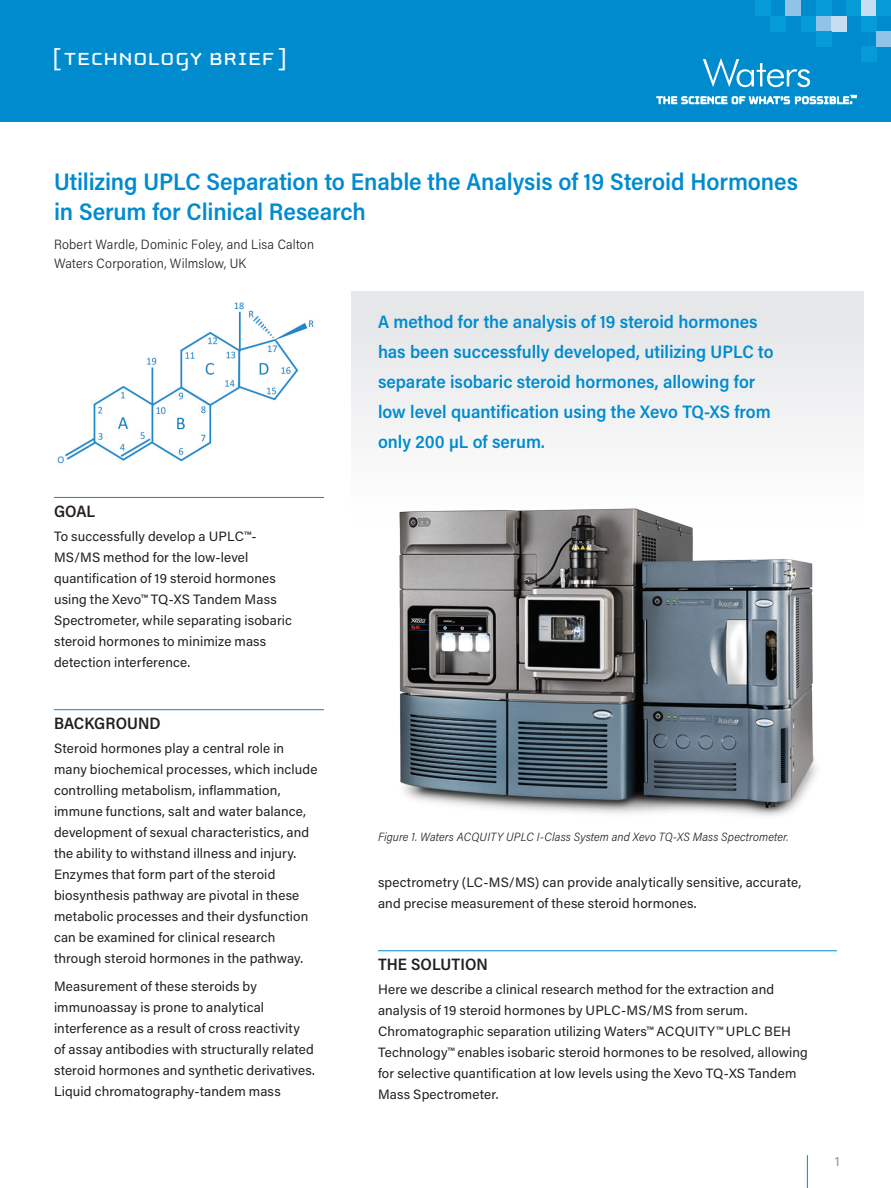
<style>
.page{position:relative;width:891px;height:1188px;background:#fff}
.page>*{position:absolute;margin:0;border:0;box-sizing:border-box;transform-origin:0 0}
.t1{font:25.5px "Cholla Unicase";letter-spacing:.02em;color:#fff;scale:1.1 1}
.t2{font:600 24px/30px "Acumin Pro Semi Cond";letter-spacing:-.005em;color:#008bcf}
.t3{font:600 18px/30px "Acumin Pro Semi Cond";color:#008bcf}
.t4{font:600 16.5px "Acumin Pro Semi Cond";letter-spacing:.005em;color:#231f20}
.t5{font:13.5px/21px "Acumin Pro";letter-spacing:.01em;color:#231f20}
.t6{font:300 13.5px/19.5px "Acumin Pro Semi Cond";letter-spacing:.015em;color:#231f20}
.t7{font:13.5px "Acumin Pro";color:#939598}
.t8{font:italic 300 12px "Acumin Pro Semi Cond";letter-spacing:.01em;color:#231f20}
</style>
<div class="page">
<div style="left:351px;top:291px;width:513px;height:236px;background:#efeff1"></div>
<div style="left:0;top:0;width:891px;height:122px;background:#008bcf"></div>
<div style="left:755px;top:0;width:15px;height:16px;background:#059bd7"></div>
<div style="left:861px;top:47px;width:15px;height:15px;background:#059bd7"></div>
<div style="left:770px;top:16px;width:16px;height:15px;background:#059bd7"></div>
<div style="left:786px;top:0;width:15px;height:16px;background:#90c3e8"></div>
<div style="left:801px;top:16px;width:15px;height:15px;background:#059bd7"></div>
<div style="left:816px;top:16px;width:16px;height:15px;background:#90c3e8"></div>
<div style="left:832px;top:16px;width:15px;height:15px;background:#c5def2"></div>
<div style="left:816px;top:0;width:16px;height:16px;background:#059bd7"></div>
<div style="left:816px;top:31px;width:16px;height:16px;background:#059bd7"></div>
<div style="left:861px;top:0;width:15px;height:16px;background:#c5def2"></div>
<div style="left:847px;top:0;width:14px;height:16px;background:#059bd7"></div>
<div style="left:876px;top:0;width:15px;height:16px;background:#059bd7"></div>
<div style="left:861px;top:16px;width:15px;height:15px;background:#059bd7"></div>
<div style="left:876px;top:31px;width:15px;height:16px;background:#90c3e8"></div>
<svg style="left:657px;top:95px;width:199px;height:9px"></svg>
<svg style="left:703px;top:58px;width:107px;height:29px"></svg>
<hr style="left:807px;top:1155px;width:1px;height:33px;background:#008bcf">
<img style="left:57px;top:302px;width:257px;height:162px">
<hr style="left:54px;top:497px;width:270px;height:1px;background:#008bcf">
<hr style="left:54px;top:709px;width:270px;height:1px;background:#008bcf">
<hr style="left:378px;top:950px;width:459px;height:1px;background:#008bcf">
<img style="left:379px;top:488px;width:454px;height:328px">
<h1 class="t1" style="left:52px;top:46px;width:215px">[ TECHNOLOGY BRIEF ]</h1>
<h2 class="t2" style="left:54px;top:165px;width:745px">Utilizing UPLC Separation to Enable the Analysis of 19 Steroid Hormones in Serum for Clinical Research</h2>
<p class="t6" style="left:54px;top:234px;width:262px">Robert Wardle, Dominic Foley, and Lisa Calton<br>Waters Corporation, Wilmslow, UK</p>
<p class="t4" style="left:54px;top:499px;width:43px">GOAL</p>
<p class="t5" style="left:54px;top:525px;width:240px">To successfully develop a UPLC™- MS/MS method for the low-level quantification of 19 steroid hormones using the Xevo™ TQ-XS Tandem Mass Spectrometer, while separating isobaric steroid hormones to minimize mass detection interference.</p>
<p class="t4" style="left:54px;top:712px;width:108px">BACKGROUND</p>
<p class="t5" style="left:54px;top:737px;width:265px">Steroid hormones play a central role in many biochemical processes, which include controlling metabolism, inflammation, immune functions, salt and water balance, development of sexual characteristics, and the ability to withstand illness and injury.<br>Enzymes that form part of the steroid biosynthesis pathway are pivotal in these metabolic processes and their dysfunction can be examined for clinical research through steroid hormones in the pathway.</p>
<p class="t5" style="left:54px;top:976px;width:263px">Measurement of these steroids by immunoassay is prone to analytical interference as a result of cross reactivity<br>of assay antibodies with structurally related steroid hormones and synthetic derivatives.<br>Liquid chromatography-tandem mass</p>
<h3 class="t3" style="left:378px;top:306px;width:397px">A method for the analysis of 19 steroid hormones has been successfully developed, utilizing UPLC to separate isobaric steroid hormones, allowing for low level quantification using the Xevo TQ-XS from only 200 µL of serum.</h3>
<p class="t8" style="left:378px;top:829px;width:412px">Figure 1. Waters ACQUITY UPLC I-Class System and Xevo TQ-XS Mass Spectrometer.</p>
<p class="t5" style="left:378px;top:871px;width:425px">spectrometry (LC-MS/MS) can provide analytically sensitive, accurate, and precise measurement of these steroid hormones.</p>
<p class="t4" style="left:378px;top:953px;width:111px">THE SOLUTION</p>
<p class="t5" style="left:378px;top:978px;width:431px">Here we describe a clinical research method for the extraction and analysis of 19 steroid hormones by UPLC-MS/MS from serum.<br>Chromatographic separation utilizing Waters™ ACQUITY™ UPLC BEH Technology™ enables isobaric steroid hormones to be resolved, allowing for selective quantification at low levels using the Xevo TQ-XS Tandem Mass Spectrometer.</p>
<p class="t7" style="left:835px;top:1151px;width:6px">1</p>
</div>
